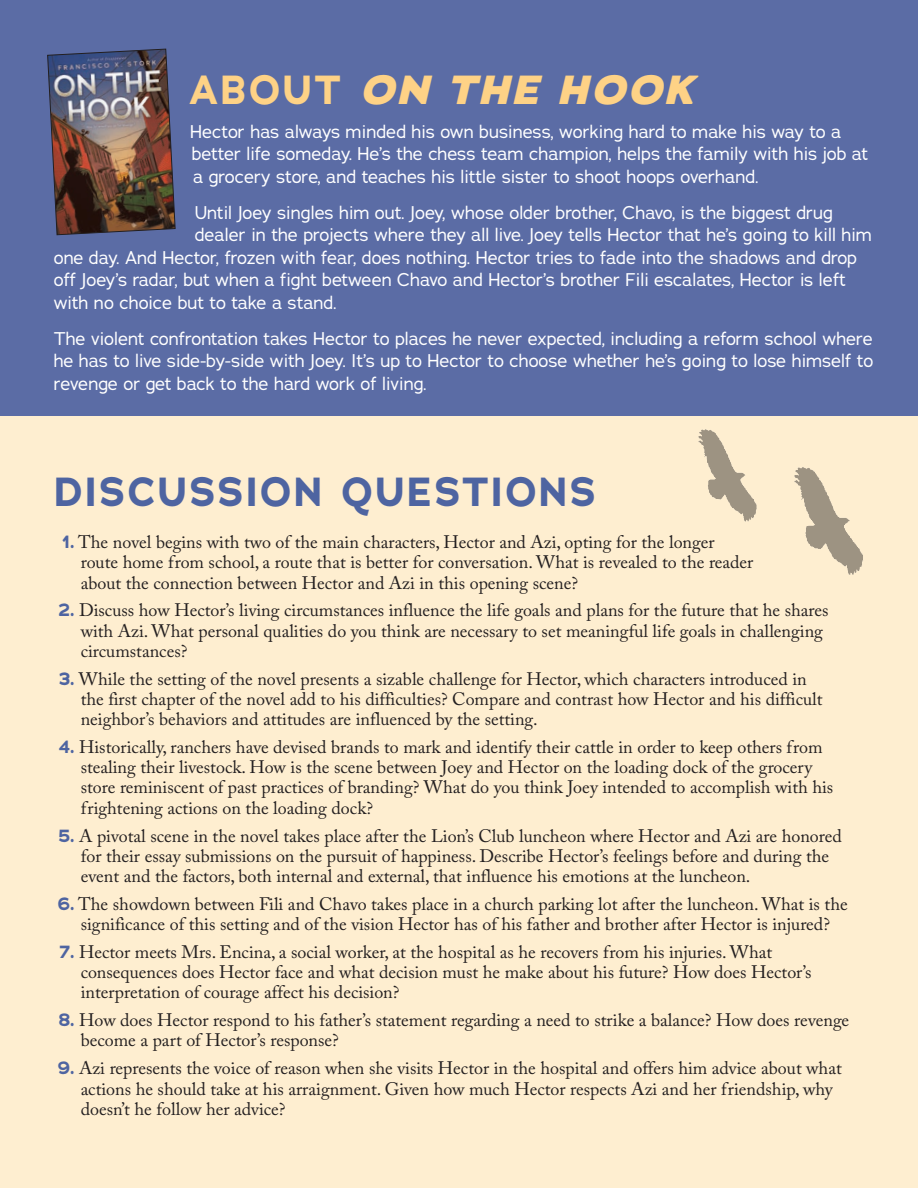
<style>
.page{position:relative;width:918px;height:1188px;background:#fff}
.page>*{position:absolute;margin:0;border:0;box-sizing:border-box;transform-origin:0 0}
.main_heads{font:700 40.5px "Adrianna";letter-spacing:.065em;color:#4e64a1}
.main_heads-2{font:italic 800 40.5px "Adrianna";letter-spacing:.065em;color:#fed286}
.numbered_lists{font:18px/20.2px "Adobe Caslon Pro";color:#231f20}
.instructions{font:18px/22.5px "Adrianna";color:#fff}
.s1{font-weight:700;font-style:normal}
.s2{font-family:"Adrianna";font-weight:700;color:#4e64a1}
</style>
<div class="page">
<div style="left:0;top:355px;width:918px;height:833px;background:#feeed0"></div>
<div style="left:0;top:0;width:918px;height:416px;background:#5b6ca5"></div>
<img style="left:47px;top:48px;width:129px;height:188px">
<img style="left:794px;top:467px;width:69px;height:108px">
<img style="left:698px;top:429px;width:59px;height:93px">
<p class="main_heads-2" style="left:189px;top:64px;width:507px"><span class="s1">ABOUT</span> ON THE HOOK</p>
<p class="instructions" style="left:190px;top:120px;width:680px">Hector has always minded his own business, working hard to make his way to a better life someday. He’s the chess team champion, helps the family with his job at a grocery store, and teaches his little sister to shoot hoops overhand.</p>
<p class="instructions" style="left:195px;top:201px;width:640px">Until Joey singles him out. Joey, whose older brother, Chavo, is the biggest drug</p>
<p class="instructions" style="left:195px;top:223px;width:679px">dealer in the projects where they all live. Joey tells Hector that he’s going to kill him</p>
<p class="instructions" style="left:54px;top:246px;width:805px">one day. And Hector, frozen with fear, does nothing. Hector tries to fade into the shadows and drop</p>
<p class="instructions" style="left:54px;top:268px;width:794px">off Joey’s radar, but when a fight between Chavo and Hector’s brother Fili escalates, Hector is left</p>
<p class="instructions" style="left:54px;top:291px;width:284px">with no choice but to take a stand.</p>
<p class="instructions" style="left:54px;top:327px;width:821px;text-align:justify">The violent confrontation takes Hector to places he never expected, including a reform school where he has to live side-by-side with Joey. It’s up to Hector to choose whether he’s going to lose himself to revenge or get back to the hard work of living.</p>
<p class="main_heads" style="left:54px;top:465px;width:543px">DISCUSSION QUESTIONS</p>
<p class="numbered_lists" style="left:81px;top:532px;width:674px;text-indent:-19px"><span class="s2">1.</span> The novel begins with two of the main characters, Hector and Azi, opting for the longer route home from school, a route that is better for conversation. What is revealed to the reader about the connection between Hector and Azi in this opening scene?</p>
<p class="numbered_lists" style="left:81px;top:600px;width:749px;text-indent:-22px"><span class="s2">2.</span> Discuss how Hector’s living circumstances influence the life goals and plans for the future that he shares with Azi. What personal qualities do you think are necessary to set meaningful life goals in challenging circumstances?</p>
<p class="numbered_lists" style="left:81px;top:668px;width:743px;text-indent:-22px"><span class="s2">3.</span> While the setting of the novel presents a sizable challenge for Hector, which characters introduced in the first chapter of the novel add to his difficulties? Compare and contrast how Hector and his difficult neighbor’s behaviors and attitudes are influenced by the setting.</p>
<p class="numbered_lists" style="left:81px;top:737px;width:754px;text-indent:-22px"><span class="s2">4.</span> Historically, ranchers have devised brands to mark and identify their cattle in order to keep others from stealing their livestock. How is the scene between Joey and Hector on the loading dock of the grocery store reminiscent of past practices of branding? What do you think Joey intended to accomplish with his frightening actions on the loading dock?</p>
<p class="numbered_lists" style="left:81px;top:825px;width:763px;text-indent:-22px"><span class="s2">5.</span> A pivotal scene in the novel takes place after the Lion’s Club luncheon where Hector and Azi are honored for their essay submissions on the pursuit of happiness. Describe Hector’s feelings before and during the event and the factors, both internal and external, that influence his emotions at the luncheon.</p>
<p class="numbered_lists" style="left:58px;top:894px;width:791px;text-align:center"><span class="s2">6.</span> The showdown between Fili and Chavo takes place in a church parking lot after the luncheon. What is the significance of this setting and of the vision Hector has of his father and brother after Hector is injured?</p>
<p class="numbered_lists" style="left:81px;top:942px;width:732px;text-indent:-22px"><span class="s2">7.</span> Hector meets Mrs. Encina, a social worker, at the hospital as he recovers from his injuries. What consequences does Hector face and what decision must he make about his future? How does Hector’s interpretation of courage affect his decision?</p>
<p class="numbered_lists" style="left:81px;top:1010px;width:770px;text-indent:-22px"><span class="s2">8.</span> How does Hector respond to his father’s statement regarding a need to strike a balance? How does revenge become a part of Hector’s response?</p>
<p class="numbered_lists" style="left:81px;top:1058px;width:763px;text-indent:-23px"><span class="s2">9.</span> Azi represents the voice of reason when she visits Hector in the hospital and offers him advice about what actions he should take at his arraignment. Given how much Hector respects Azi and her friendship, why doesn’t he follow her advice?</p>
</div>
